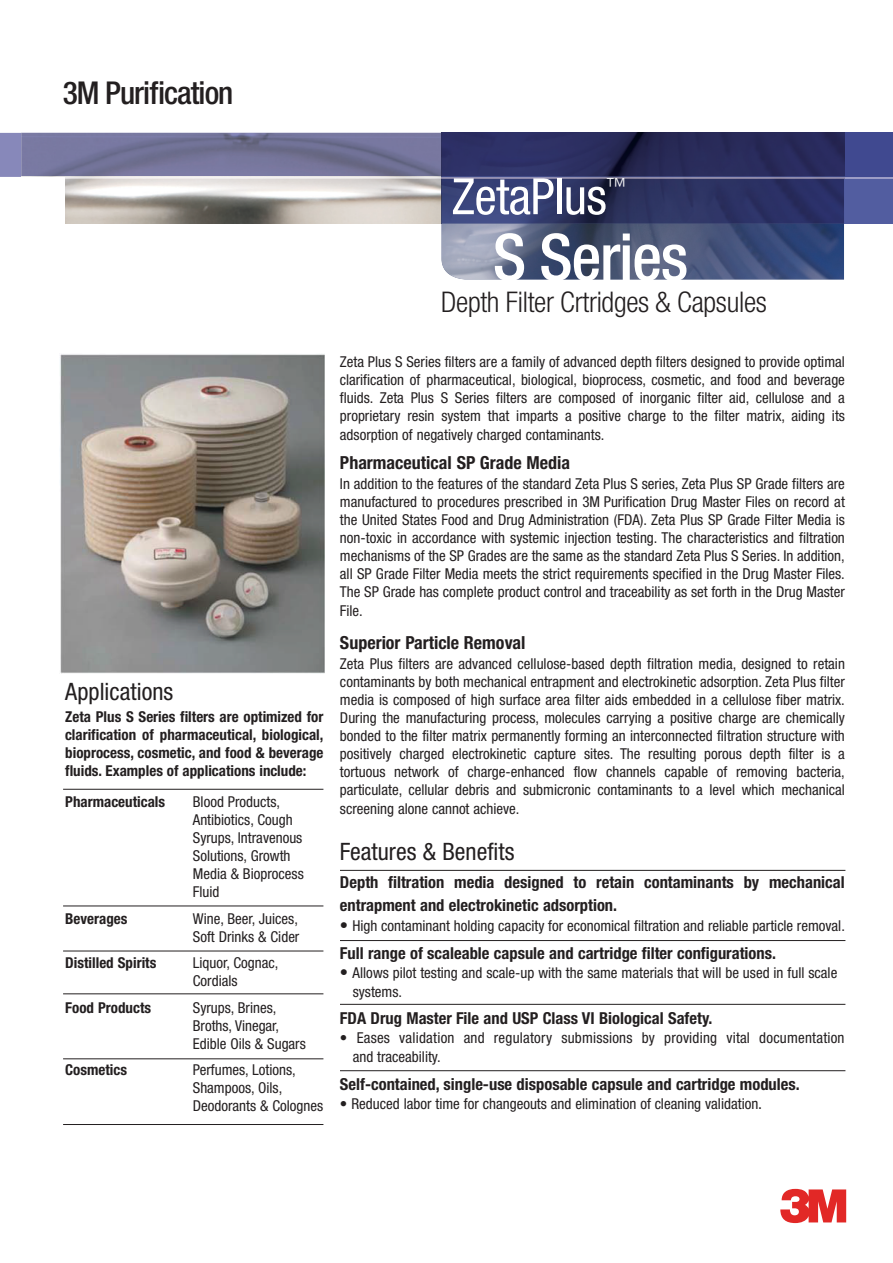
<style>
.page{position:relative;width:893px;height:1263px;background:#fff}
.page>*{position:absolute;margin:0;border:0;box-sizing:border-box;transform-origin:0 0}
.t1{font:500 condensed 64.65px "Helvetica Neue";letter-spacing:-.02em;color:#fff}
.t2{font:condensed 60.6px/48.9px "Helvetica Neue";letter-spacing:-.02em;color:#fff}
.t3{font:condensed 50.1px "Helvetica Neue";letter-spacing:-.01em;color:#fff}
.t4{font:500 condensed 31.5px "Helvetica Neue";letter-spacing:-.03em;color:#231f20}
.t5{font:700 condensed 30px "Helvetica Neue";color:#231f20}
.t6{font:300 condensed 28.5px "Helvetica Neue";letter-spacing:-.01em;color:#231f20}
.t7{font:300 condensed 27px "Helvetica Neue";letter-spacing:-.025em;color:#231e1f}
.t8{font:condensed 24px "Helvetica Neue";color:#231f20}
.t9{font:300 condensed 21px "Helvetica Neue";color:#fff}
.t10{font:700 condensed 18px "Helvetica Neue";color:#231f20}
.t11{font:700 condensed 16.5px/23.4px "Helvetica Neue";color:#231f20}
.t12{font:condensed 15px/18.1px "Helvetica Neue";color:#231f20}
.t13{font:700 condensed 15px/18px "Helvetica Neue";color:#231f20;text-align:justify}
.s1{font-size:16.5px}
</style>
<div class="page">
<svg style="left:780px;top:1189px;width:66px;height:34px"></svg>
<img style="left:60px;top:354px;width:265px;height:320px">
<hr style="left:340px;top:940px;width:505px;height:1px;background:#231f20">
<hr style="left:340px;top:1004px;width:505px;height:1px;background:#231f20">
<hr style="left:340px;top:1070px;width:505px;height:1px;background:#231f20">
<hr style="left:340px;top:870px;width:505px;height:1px;background:#231f20">
<hr style="left:63px;top:789px;width:260px;height:1px;background:#231f20">
<hr style="left:63px;top:906px;width:260px;height:1px;background:#231f20">
<hr style="left:63px;top:951px;width:260px;height:1px;background:#231f20">
<hr style="left:63px;top:993px;width:260px;height:1px;background:#231f20">
<hr style="left:63px;top:1058px;width:260px;height:1px;background:#231f20">
<hr style="left:63px;top:1124px;width:260px;height:1px;background:#231f20">
<img style="left:441px;top:133px;width:403px;height:146px">
<img style="left:65px;top:179px;width:376px;height:44px">
<img style="left:442px;top:178px;width:402px;height:1px">
<div style="left:844px;top:178px;width:48px;height:45px;background:#525da0"></div>
<img style="left:441px;top:178px;width:1px;height:45px">
<div style="left:844px;top:133px;width:47px;height:44px;background:#404990"></div>
<hr style="left:844px;top:178px;width:46px;height:1px;background:#9d9dc7">
<hr style="left:844px;top:177px;width:46px;height:1px;background:#9d9dc6">
<img style="left:442px;top:177px;width:402px;height:1px">
<svg style="left:0;top:133px;width:442px;height:46px;background:#7a7a9e"></svg>
<hr style="left:889px;top:178px;width:4px;height:45px;background:#525da0">
<hr style="left:889px;top:133px;width:4px;height:44px;background:#404990">
<div style="left:0;top:177px;width:64px;height:55px;background:#fff"></div>
<h3 class="t4" style="left:63px;top:74px;width:172px">3M Purification</h3>
<h3 class="t5" style="left:63px;top:89px;width:183px">3M Purification</h3>
<h3 class="t8" style="left:65px;top:678px;width:110px">Applications</h3>
<p class="t13" style="left:65px;top:708px;width:260px">Zeta Plus S Series filters are optimized for clarification of pharmaceutical, biological, bioprocess, cosmetic, and food &amp; beverage fluids. Examples of applications include:</p>
<p class="t13" style="left:65px;top:793px;width:101px">Pharmaceuticals</p>
<p class="t12" style="left:193px;top:793px;width:112px">Blood Products,<br>Antibiotics, Cough<br>Syrups, Intravenous<br>Solutions, Growth<br>Media &amp; Bioprocess<br>Fluid</p>
<p class="t13" style="left:65px;top:909px;width:64px">Beverages</p>
<p class="t12" style="left:193px;top:909px;width:108px">Wine, Beer, Juices,<br>Soft Drinks &amp; Cider</p>
<p class="t13" style="left:65px;top:954px;width:93px">Distilled Spirits</p>
<p class="t12" style="left:193px;top:954px;width:87px">Liquor, Cognac,<br>Cordials</p>
<p class="t13" style="left:65px;top:998px;width:87px">Food Products</p>
<p class="t12" style="left:193px;top:998px;width:114px">Syrups, Brines,<br>Broths, Vinegar,<br>Edible Oils &amp; Sugars</p>
<p class="t13" style="left:65px;top:1061px;width:63px">Cosmetics</p>
<p class="t12" style="left:193px;top:1061px;width:132px">Perfumes, Lotions,<br>Shampoos, Oils,<br>Deodorants &amp; Colognes</p>
<h3 class="t3" style="left:452px;top:167px;width:157px">ZetaPlus</h3>
<h3 class="t9" style="left:606px;top:174px;width:22px">™</h3>
<h2 class="t2" style="left:551px;top:198px;width:175px;text-indent:-109px">Zeta Plus<br>S Series</h2>
<h3 class="t7" style="left:441px;top:297px;width:309px">Depth Filter Cartridges &amp; Capsules</h3>
<h1 class="t1" style="left:493px;top:219px;width:197px">S Series</h1>
<h3 class="t6" style="left:441px;top:285px;width:327px">Depth Filter Crtridges &amp; Capsules</h3>
<p class="t12" style="left:340px;top:352px;width:506px;text-align:justify">Zeta Plus S Series filters are a family of advanced depth filters designed to provide optimal clarification of pharmaceutical, biological, bioprocess, cosmetic, and food and beverage fluids. Zeta Plus S Series filters are composed of inorganic filter aid, cellulose and a proprietary resin system that imparts a positive charge to the filter matrix, aiding its adsorption of negatively charged contaminants.</p>
<p class="t10" style="left:340px;top:452px;width:232px">Pharmaceutical SP Grade Media</p>
<p class="t12" style="left:340px;top:474px;width:506px;text-align:justify">In addition to the features of the standard Zeta Plus S series, Zeta Plus SP Grade filters are manufactured to procedures prescribed in 3M Purification Drug Master Files on record at the United States Food and Drug Administration (FDA). Zeta Plus SP Grade Filter Media is non-toxic in accordance with systemic injection testing. The characteristics and filtration mechanisms of the SP Grades are the same as the standard Zeta Plus S Series. In addition, all SP Grade Filter Media meets the strict requirements specified in the Drug Master Files.<br>The SP Grade has complete product control and traceability as set forth in the Drug Master File.</p>
<p class="t10" style="left:340px;top:632px;width:187px">Superior Particle Removal</p>
<p class="t12" style="left:340px;top:654px;width:506px;text-align:justify">Zeta Plus filters are advanced cellulose-based depth filtration media, designed to retain contaminants by both mechanical entrapment and electrokinetic adsorption. Zeta Plus filter media is composed of high surface area filter aids embedded in a cellulose fiber matrix.<br>During the manufacturing process, molecules carrying a positive charge are chemically bonded to the filter matrix permanently forming an interconnected filtration structure with positively charged electrokinetic capture sites. The resulting porous depth filter is a tortuous network of charge-enhanced flow channels capable of removing bacteria, particulate, cellular debris and submicronic contaminants to a level which mechanical screening alone cannot achieve.</p>
<h3 class="t8" style="left:340px;top:838px;width:176px">Features &amp; Benefits</h3>
<p class="t11" style="left:340px;top:870px;width:506px">Depth filtration media designed to retain contaminants by mechanical entrapment and electrokinetic adsorption.</p>
<p class="t12" style="left:340px;top:916px;width:506px"><span class="s1">•</span> High contaminant holding capacity for economical filtration and reliable particle removal.</p>
<p class="t11" style="left:340px;top:941px;width:438px">Full range of scaleable capsule and cartridge filter configurations.</p>
<p class="t12" style="left:353px;top:963px;width:486px;line-height:18.8px;text-indent:-13px"><span class="s1">•</span> Allows pilot testing and scale-up with the same materials that will be used in full scale systems.</p>
<p class="t11" style="left:340px;top:1006px;width:374px">FDA Drug Master File and USP Class VI Biological Safety.</p>
<p class="t12" style="left:353px;top:1028px;width:493px;line-height:19px;text-indent:-13px">• Eases validation and regulatory submissions by providing vital documentation and traceability.</p>
<p class="t11" style="left:340px;top:1072px;width:461px">Self-contained, single-use disposable capsule and cartridge modules.</p>
<p class="t12" style="left:340px;top:1095px;width:424px">• Reduced labor time for changeouts and elimination of cleaning validation<span class="s1">.</span></p>
</div>
